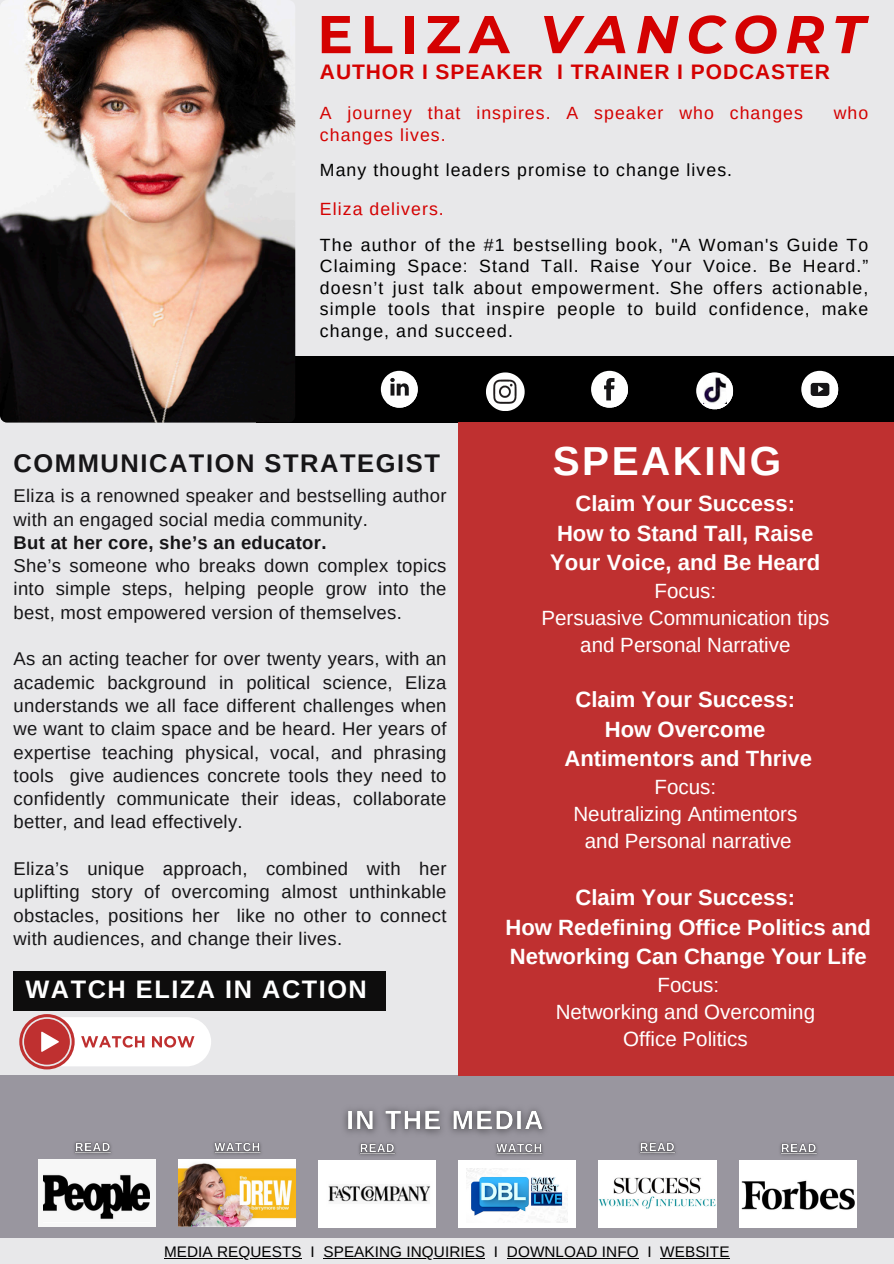
<style>
.page{position:relative;width:894px;height:1264px;background:#fff}
.page>*{position:absolute;margin:0;border:0;box-sizing:border-box;transform-origin:0 0}
.t1{font:italic 700 53.1px "Montserrat";letter-spacing:.145em;color:#d40101}
.t2{font:700 40.5px "Arimo";letter-spacing:.06em;color:#fff}
.t3{font:700 25.5px "Arimo";letter-spacing:.06em;color:#161517}
.t4{font:700 25.35px "Arimo";letter-spacing:.06em;color:#fff}
.t5{font:700 22.05px/29.2px "Arimo";color:#fff;text-align:center}
.t6{font:700 21px "Arimo";letter-spacing:.045em;color:#d40101}
.t7{font:20.55px/27px "Arimo";color:#fff;text-align:center}
.t8{font:18.45px/23.2px "Arimo";letter-spacing:.015em;color:#161517;text-align:justify}
.t9{font:17.7px/21.3px "Arimo";letter-spacing:.06em;color:#000;text-align:justify}
.t10{font:17.7px "Arimo";letter-spacing:.06em;color:#d40101}
.t11{font:15.3px "Arimo";letter-spacing:.005em;color:#000}
.s1{font-style:normal}
.s2{font-weight:700}
</style>
<div class="page">
<div style="left:0;top:0;width:893px;height:1263px;background:#e8e8ea"></div>
<div style="left:256px;top:355px;width:637px;height:67px;background:#000"></div>
<div style="left:381px;top:371px;width:36px;height:36px;background:#fff;border-radius:50%"></div>
<svg style="left:386px;top:376px;width:32px;height:32px"></svg>
<div style="left:591px;top:371px;width:36px;height:36px;background:#fff;border-radius:50%"></div>
<svg style="left:596px;top:376px;width:32px;height:32px"></svg>
<svg style="left:696px;top:372px;width:36px;height:37px"></svg>
<svg style="left:701px;top:378px;width:33px;height:32px"></svg>
<img style="left:703px;top:377px;width:23px;height:26px">
<div style="left:801px;top:371px;width:36px;height:36px;background:#fff;border-radius:50%"></div>
<svg style="left:806px;top:376px;width:33px;height:32px"></svg>
<svg style="left:486px;top:372px;width:38px;height:39px"></svg>
<div style="left:0;top:1075px;width:893px;height:162px;background:#99969f"></div>
<img style="left:0;top:0;width:295px;height:422px;border-radius:7px">
<img style="left:178px;top:1159px;width:117px;height:67px">
<img style="left:318px;top:1160px;width:117px;height:67px">
<div style="left:38px;top:1159px;width:117px;height:67px;background:#f7f7f7"></div>
<img style="left:44px;top:1170px;width:105px;height:51px">
<div style="left:458px;top:1160px;width:117px;height:67px;background:#fff"></div>
<div style="left:739px;top:1160px;width:116px;height:67px;background:#fff"></div>
<img style="left:741px;top:1171px;width:115px;height:39px">
<img style="left:489px;top:381px;width:31px;height:22px">
<img style="left:490px;top:379px;width:29px;height:26px">
<img style="left:467px;top:1168px;width:100px;height:54px">
<img style="left:598px;top:1160px;width:117px;height:67px">
<div style="left:458px;top:422px;width:435px;height:653px;background:#bf3030"></div>
<hr style="left:164px;top:1257px;width:138px;height:1px;background:#000">
<hr style="left:323px;top:1257px;width:162px;height:1px;background:#000">
<hr style="left:507px;top:1257px;width:131px;height:1px;background:#000">
<hr style="left:660px;top:1257px;width:69px;height:1px;background:#000">
<img style="left:344px;top:1108px;width:201px;height:27px">
<img style="left:495px;top:1142px;width:48px;height:14px">
<img style="left:359px;top:1142px;width:37px;height:14px">
<img style="left:213px;top:1141px;width:48px;height:14px">
<img style="left:74px;top:1141px;width:38px;height:14px">
<img style="left:780px;top:1142px;width:38px;height:14px">
<img style="left:639px;top:1141px;width:37px;height:14px">
<div style="left:14px;top:971px;width:372px;height:39px;background:#0e0d0d"></div>
<svg style="left:19px;top:1014px;width:192px;height:55px"></svg>
<p class="t1" style="left:317px;top:2px;width:549px"><span class="s1">ELIZA</span> VANCORT</p>
<p class="t6" style="left:320px;top:60px;width:511px">AUTHOR I SPEAKER I TRAINER I PODCASTER</p>
<p class="t10" style="left:320px;top:103px;width:484px">A journey that inspires. A speaker who changes</p>
<p class="t10" style="left:833px;top:103px;width:36px">who</p>
<p class="t10" style="left:320px;top:125px;width:127px">changes lives.</p>
<h2 class="t9" style="left:320px;top:159px;width:413px">Many thought leaders promise to change lives.</h2>
<h5 class="t10" style="left:320px;top:199px;width:125px">Eliza delivers.</h5>
<h5 class="t9" style="left:320px;top:234px;width:549px">The author of the #1 bestselling book, "A Woman's Guide To Claiming Space: Stand Tall. Raise Your Voice. Be Heard.” doesn’t just talk about empowerment. She offers actionable, simple tools that inspire people to build confidence, make change, and succeed.</h5>
<p class="t3" style="left:14px;top:449px;width:427px">COMMUNICATION STRATEGIST</p>
<p class="t8" style="left:14px;top:484px;width:434px;text-align:left">Eliza is a renowned speaker and bestselling author with an engaged social media community.<br><span class="s2">But at her core, she’s an educator.<br></span>She’s someone who breaks down complex topics into simple steps, helping people grow into the best, most empowered version of themselves.</p>
<p class="t8" style="left:14px;top:647px;width:434px">As an acting teacher for over twenty years, with an academic background in political science, Eliza understands we all face different challenges when we want to claim space and be heard. Her years of expertise teaching physical, vocal, and phrasing tools give audiences concrete tools they need to confidently communicate their ideas, collaborate better, and lead effectively.</p>
<p class="t8" style="left:14px;top:857px;width:434px">Eliza’s unique approach, combined with her uplifting story of overcoming almost unthinkable obstacles, positions her like no other to connect with audiences, and change their lives.</p>
<p class="t4" style="left:26px;top:974px;width:343px">WATCH ELIZA IN ACTION</p>
<h6 class="t2" style="left:552px;top:438px;width:230px">SPEAKING</h6>
<h6 class="t5" style="left:550px;top:489px;width:271px">Claim Your Success:<br>How to Stand Tall, Raise<br>Your Voice, and Be Heard</h6>
<h6 class="t7" style="left:541px;top:577px;width:289px">Focus:<br>Persuasive Communication tips</h6>
<h6 class="t7" style="left:580px;top:631px;width:212px">and Personal Narrative</h6>
<h6 class="t5" style="left:564px;top:685px;width:249px">Claim Your Success:<br>How Overcome<br>Antimentors and Thrive</h6>
<h6 class="t7" style="left:573px;top:773px;width:225px">Focus:<br>Neutralizing Antimentors and Personal narrative</h6>
<h3 class="t5" style="left:505px;top:883px;width:367px">Claim Your Success:<br>How Redefining Office Politics and<br>Networking Can Change Your Life</h3>
<h3 class="t7" style="left:555px;top:971px;width:261px">Focus:<br>Networking and Overcoming<br>Office Politics</h3>
<h5 class="t11" style="left:164px;top:1242px;width:152px">MEDIA REQUESTS I</h5>
<h3 class="t11" style="left:323px;top:1242px;width:407px">SPEAKING INQUIRIES I DOWNLOAD INFO I WEBSITE</h3>
</div>
